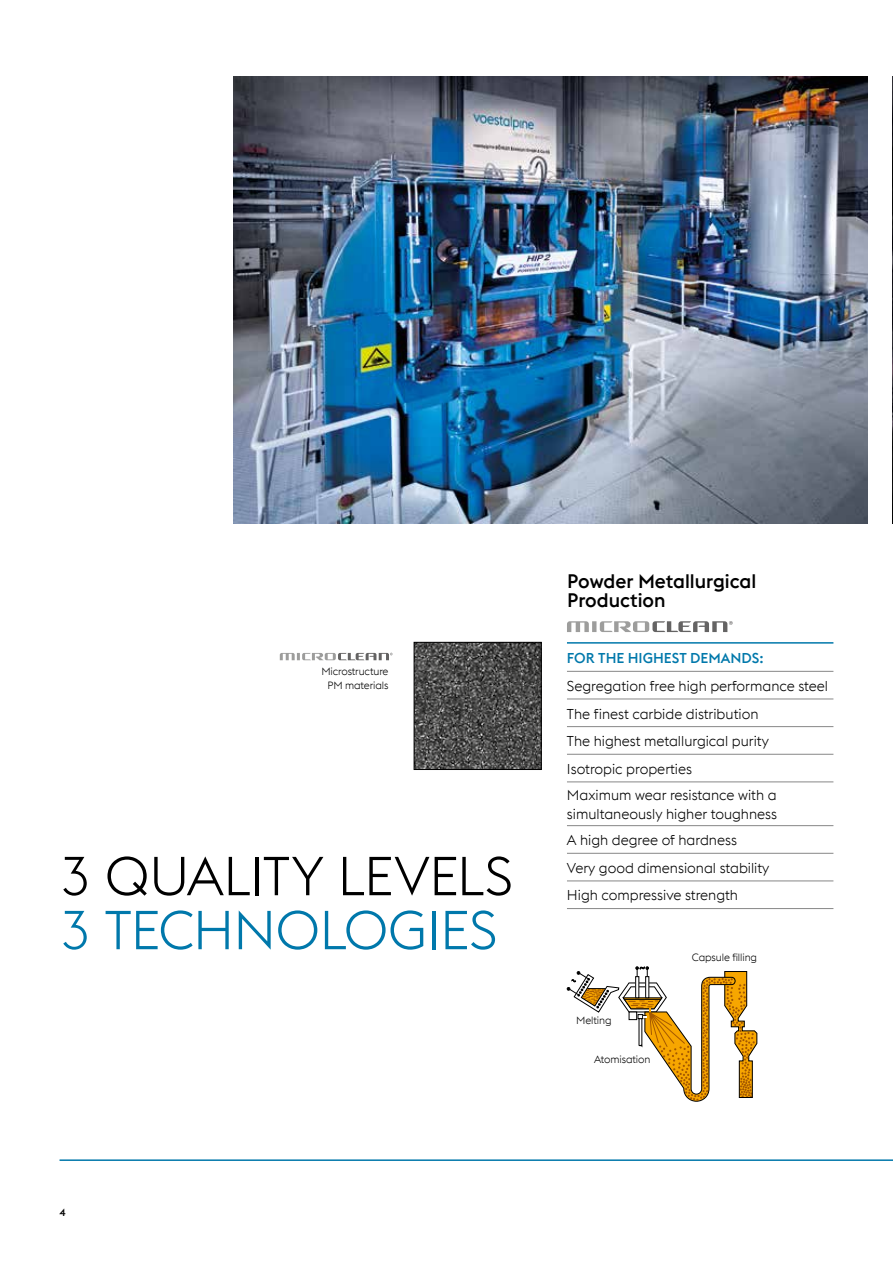
<style>
.page{position:relative;width:893px;height:1263px;background:#fff}
.page>*{position:absolute;margin:0;border:0;box-sizing:border-box;transform-origin:0 0}
.t1{font:300 54px "voestalpine";letter-spacing:-.015em;color:#000}
.t2{font:300 54px "voestalpine";letter-spacing:-.015em;color:#0078ab}
.t3{font:500 19.5px/19.5px "voestalpine";color:#000}
.t4{font:300 14.25px/27.6px "voestalpine";color:#000}
.t5{font:500 14.25px "voestalpine";color:#0078ab}
.t6{font:300 10.5px/13.5px "voestalpine";letter-spacing:-.01em;color:#000;text-align:center}
.t7{font:500 10.5px "voestalpine";color:#000}
</style>
<div class="page">
<img style="left:234px;top:77px;width:633px;height:446px">
<img style="left:892px;top:77px;width:1px;height:446px">
<img style="left:416px;top:644px;width:123px;height:124px">
<div style="left:414px;top:642px;width:127px;height:128px;border:1px solid #000"></div>
<svg style="left:567px;top:966px;width:190px;height:135px"></svg>
<hr style="left:60px;top:1159px;width:833px;height:2px;background:#0078ab">
<hr style="left:567px;top:642px;width:266px;height:2px;background:#0078ab">
<hr style="left:567px;top:671px;width:266px;height:1px;background:#878787">
<hr style="left:567px;top:699px;width:266px;height:1px;background:#878787">
<hr style="left:567px;top:726px;width:266px;height:1px;background:#878787">
<hr style="left:567px;top:754px;width:266px;height:1px;background:#878787">
<hr style="left:567px;top:782px;width:266px;height:1px;background:#878787">
<hr style="left:567px;top:825px;width:266px;height:1px;background:#878787">
<hr style="left:567px;top:853px;width:266px;height:1px;background:#878787">
<hr style="left:567px;top:881px;width:266px;height:1px;background:#878787">
<hr style="left:567px;top:908px;width:266px;height:1px;background:#878787">
<svg style="left:567px;top:621px;width:166px;height:11px"></svg>
<svg style="left:280px;top:653px;width:113px;height:7px"></svg>
<p class="t6" style="left:321px;top:665px;width:69px">Microstructure<br>PM materials</p>
<h1 class="t1" style="left:60px;top:845px;width:455px">3 QUALITY LEVELS</h1>
<h1 class="t2" style="left:60px;top:899px;width:439px">3 TECHNOLOGIES</h1>
<h2 class="t3" style="left:567px;top:571px;width:190px">Powder Metallurgical<br>Production</h2>
<p class="t5" style="left:567px;top:649px;width:198px">FOR THE HIGHEST DEMANDS:</p>
<p class="t4" style="left:567px;top:672px;width:263px">Segregation free high performance steel<br>The finest carbide distribution<br>The highest metallurgical purity<br>Isotropic properties</p>
<p class="t4" style="left:567px;top:785px;width:212px;line-height:19.5px">Maximum wear resistance with a simultaneously higher toughness</p>
<p class="t4" style="left:567px;top:826px;width:204px">A high degree of hardness<br>Very good dimensional stability<br>High compressive strength</p>
<p class="t6" style="left:576px;top:1013px;width:37px">Melting</p>
<p class="t6" style="left:594px;top:1053px;width:58px">Atomisation</p>
<p class="t6" style="left:692px;top:950px;width:67px">Capsule filling</p>
<p class="t7" style="left:60px;top:1205px;width:8px">4</p>
</div>
